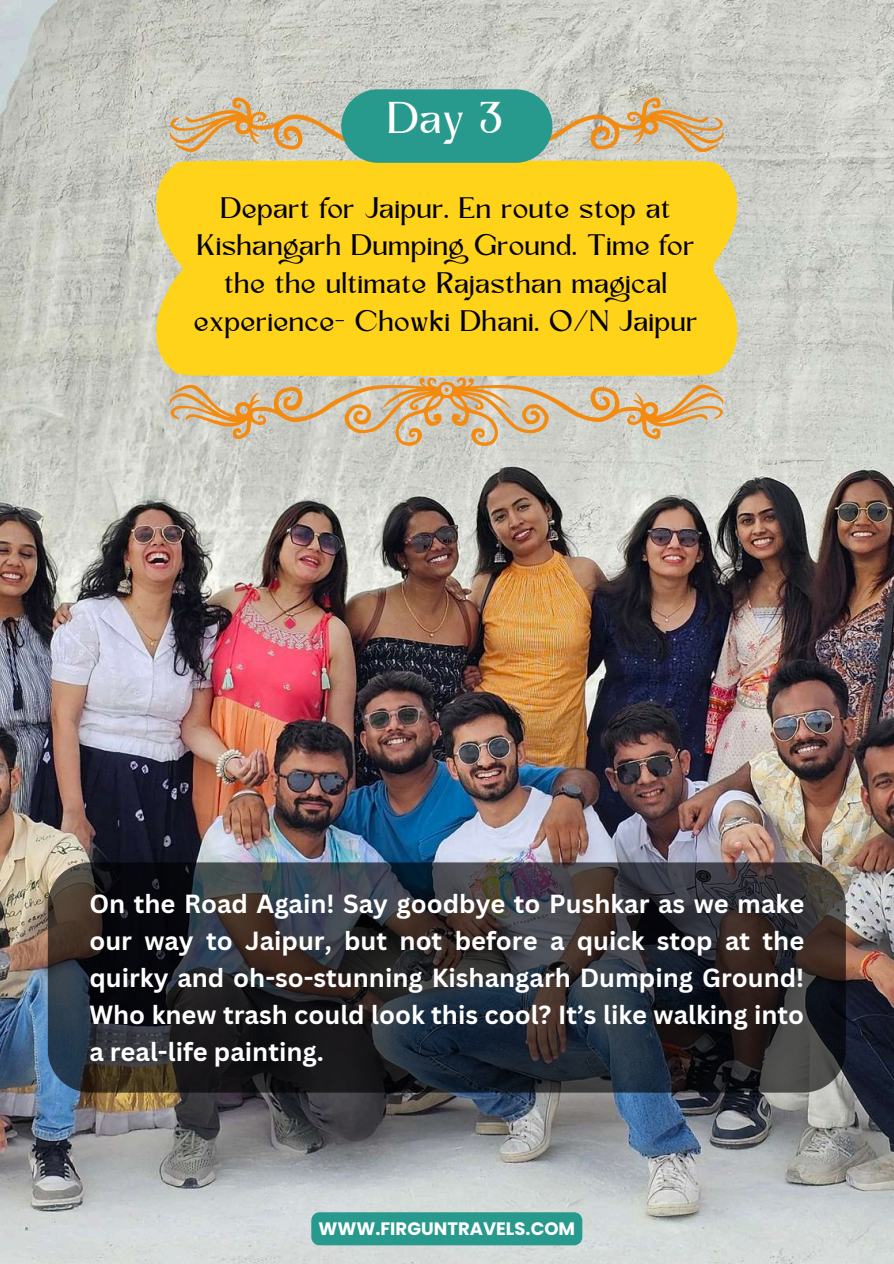
<style>
.page{position:relative;width:894px;height:1264px;background:#fff}
.page>*{position:absolute;margin:0;border:0;box-sizing:border-box;transform-origin:0 0}
.t1{font:41.55px "Kingred Serif";color:#fefffe}
.t2{font:27.6px/37.7px "Kingred Serif";color:#000;text-align:center}
.t3{font:700 25.5px/37.2px "Canva Sans";color:#fff;text-align:justify}
.t4{font:700 18px "Poppins";color:#fefefe}
</style>
<div class="page">
<img style="left:0;top:0;width:893px;height:1263px">
<svg style="left:48px;top:862px;width:797px;height:230px;background:#292a2e"></svg>
<svg style="left:170px;top:91px;width:553px;height:355px;background:#d3bfa2"></svg>
<div style="left:156px;top:161px;width:580px;height:215px;background:#ffd319"></div>
<div style="left:341px;top:89px;width:211px;height:74px;background:#28998d;border-radius:37px"></div>
<div style="left:311px;top:1212px;width:271px;height:33px;background:#28998d"></div>
<h1 class="t1" style="left:388px;top:102px;width:117px">Day 3</h1>
<h1 class="t1" style="left:395px;top:102px;width:105px">Day 1</h1>
<p class="t2" style="left:195px;top:192px;width:505px">Depart for Jaipur. En route stop at Kishangarh Dumping Ground. Time for the the ultimate Rajasthan magical experience- Chowki Dhani. O/N Jaipur</p>
<p class="t3" style="left:89px;top:884px;width:716px">On the Road Again! Say goodbye to Pushkar as we make our way to Jaipur, but not before a quick stop at the quirky and oh-so-stunning Kishangarh Dumping Ground!<br>Who knew trash could look this cool? It’s like walking into a real-life painting.</p>
<p class="t4" style="left:318px;top:1215px;width:258px">WWW.FIRGUNTRAVELS.COM</p>
</div>
